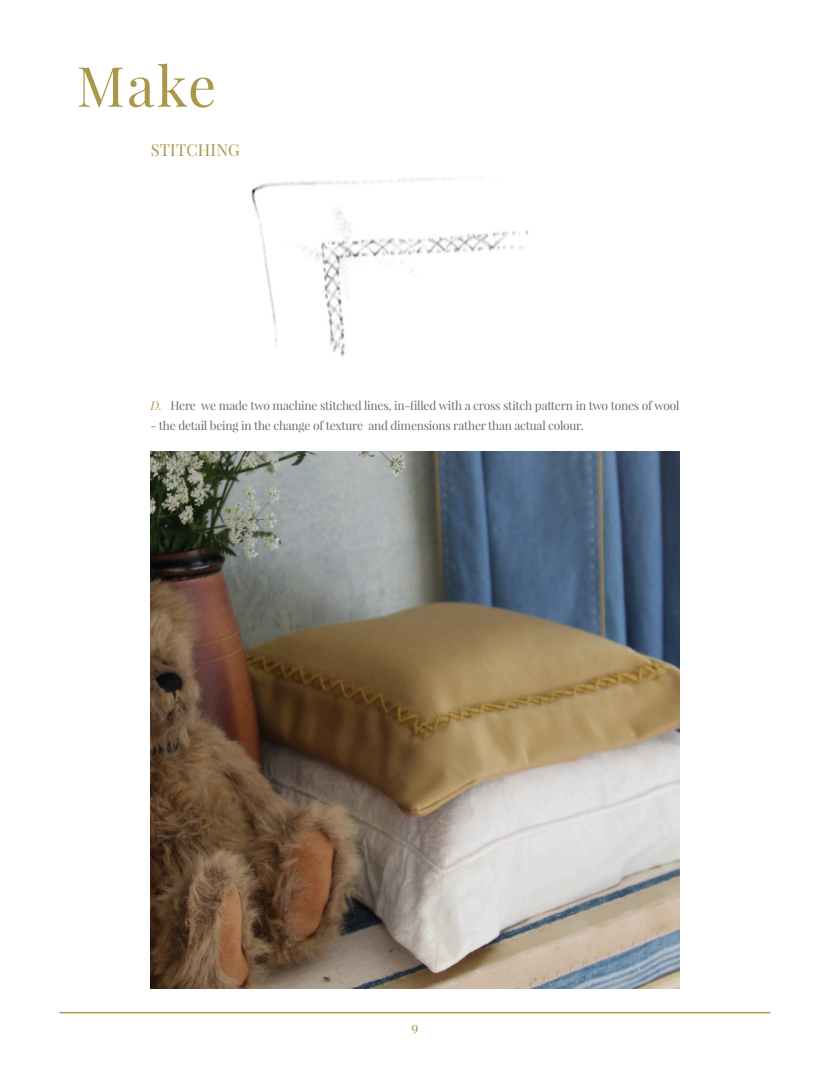
<style>
.page{position:relative;width:830px;height:1085px;background:#fff}
.page>*{position:absolute;margin:0;border:0;box-sizing:border-box;transform-origin:0 0}
.t1{font:55.5px "Playfair Display";color:#a99849}
.t2{font:16.5px "Playfair Display";letter-spacing:.01em;color:#a99849}
.t3{font:13.5px "Playfair Display";color:#a99849}
.t4{font:12px "Playfair Display";letter-spacing:-.02em;color:#6c6d70}
.s1{font-style:italic;color:#a99849}
</style>
<div class="page">
<hr style="left:60px;top:1011px;width:710px;height:2px;background:#a99849">
<img style="left:251px;top:177px;width:278px;height:180px">
<img style="left:150px;top:451px;width:529px;height:537px">
<p class="t1" style="left:77px;top:51px;width:141px">Make</p>
<p class="t2" style="left:151px;top:140px;width:90px">STITCHING</p>
<p class="t4" style="left:150px;top:398px;width:530px"><span class="s1">D.</span> Here we made two machine stitched lines, in-filled with a cross stitch pattern in two tones of wool</p>
<p class="t4" style="left:150px;top:417px;width:434px">- the detail being in the change of texture and dimensions rather than actual colour.</p>
<p class="t3" style="left:411px;top:1017px;width:8px">9</p>
</div>
